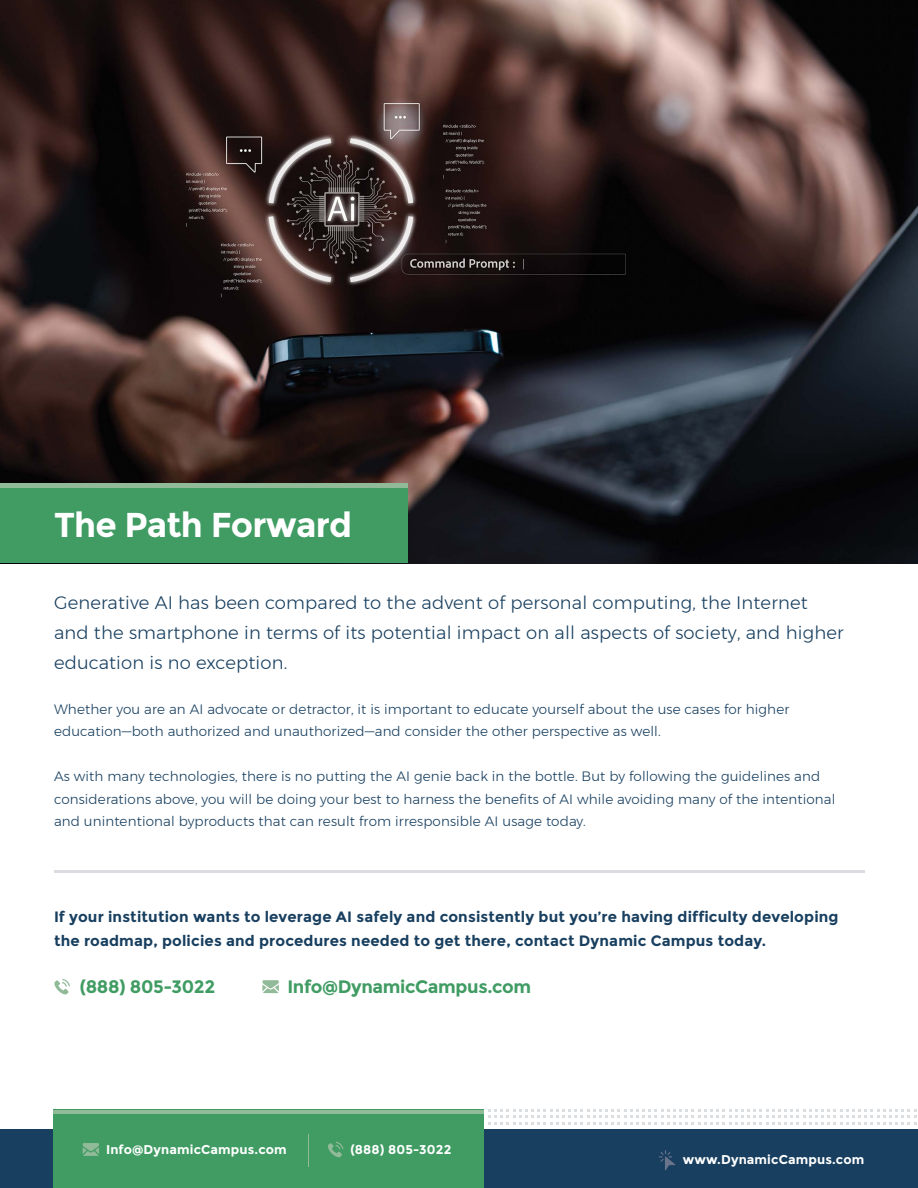
<style>
.page{position:relative;width:918px;height:1188px;background:#fff}
.page>*{position:absolute;margin:0;border:0;box-sizing:border-box;transform-origin:0 0}
.t1{font:700 34.5px "Montserrat";letter-spacing:-.025em;color:#fff}
.t2{font:300 18px/30px "Montserrat";letter-spacing:.01em;color:#183f5f}
.t3{font:700 18px "Montserrat";letter-spacing:-.02em;color:#409c63}
.t4{font:700 15px/24px "Montserrat";letter-spacing:.01em;color:#183f5f}
.t5{font:300 13.5px/22.5px "Montserrat";letter-spacing:.01em;color:#183f5f}
.t6{font:700 12.75px "Montserrat";letter-spacing:.01em;color:#fff}
</style>
<div class="page">
<img style="left:0;top:0;width:918px;height:563px">
<div style="left:0;top:486px;width:407px;height:77px;background:#409c63"></div>
<div style="left:0;top:483px;width:407px;height:5px;background:#90ba98"></div>
<hr style="left:54px;top:870px;width:810px;height:3px;background:#dbdce1">
<svg style="left:54px;top:979px;width:16px;height:15px"></svg>
<svg style="left:262px;top:980px;width:17px;height:13px"></svg>
<div style="left:0;top:1130px;width:918px;height:58px;background:#183f5f"></div>
<svg style="left:488px;top:1110px;width:428px;height:14px"></svg>
<svg style="left:659px;top:1150px;width:16px;height:20px"></svg>
<div style="left:54px;top:1110px;width:430px;height:78px;background:#409c63"></div>
<hr style="left:54px;top:1110px;width:430px;height:3px;background:#90ba98">
<svg style="left:328px;top:1142px;width:15px;height:15px"></svg>
<svg style="left:83px;top:1143px;width:16px;height:13px"></svg>
<hr style="left:308px;top:1134px;width:1px;height:33px;background:#90ba98">
<h1 class="t1" style="left:54px;top:505px;width:300px">The Path Forward</h1>
<h2 class="t2" style="left:54px;top:587px;width:791px">Generative AI has been compared to the advent of personal computing, the Internet and the smartphone in terms of its potential impact on all aspects of society, and higher education is no exception.</h2>
<p class="t5" style="left:54px;top:698px;width:737px">Whether you are an AI advocate or detractor, it is important to educate yourself about the use cases for higher education—both authorized and unauthorized—and consider the other perspective as well.</p>
<p class="t5" style="left:54px;top:765px;width:783px">As with many technologies, there is no putting the AI genie back in the bottle. But by following the guidelines and considerations above, you will be doing your best to harness the benefits of AI while avoiding many of the intentional and unintentional byproducts that can result from irresponsible AI usage today.</p>
<p class="t4" style="left:54px;top:905px;width:786px">If your institution wants to leverage AI safely and consistently but you’re having difficulty developing the roadmap, policies and procedures needed to get there, contact Dynamic Campus today.</p>
<h2 class="t3" style="left:80px;top:975px;width:137px">(888) 805-3022</h2>
<h2 class="t3" style="left:288px;top:975px;width:245px">Info@DynamicCampus.com</h2>
<p class="t6" style="left:106px;top:1142px;width:182px">Info@DynamicCampus.com</p>
<p class="t6" style="left:350px;top:1142px;width:103px">(888) 805-3022</p>
<p class="t6" style="left:683px;top:1152px;width:183px">www.DynamicCampus.com</p>
</div>
